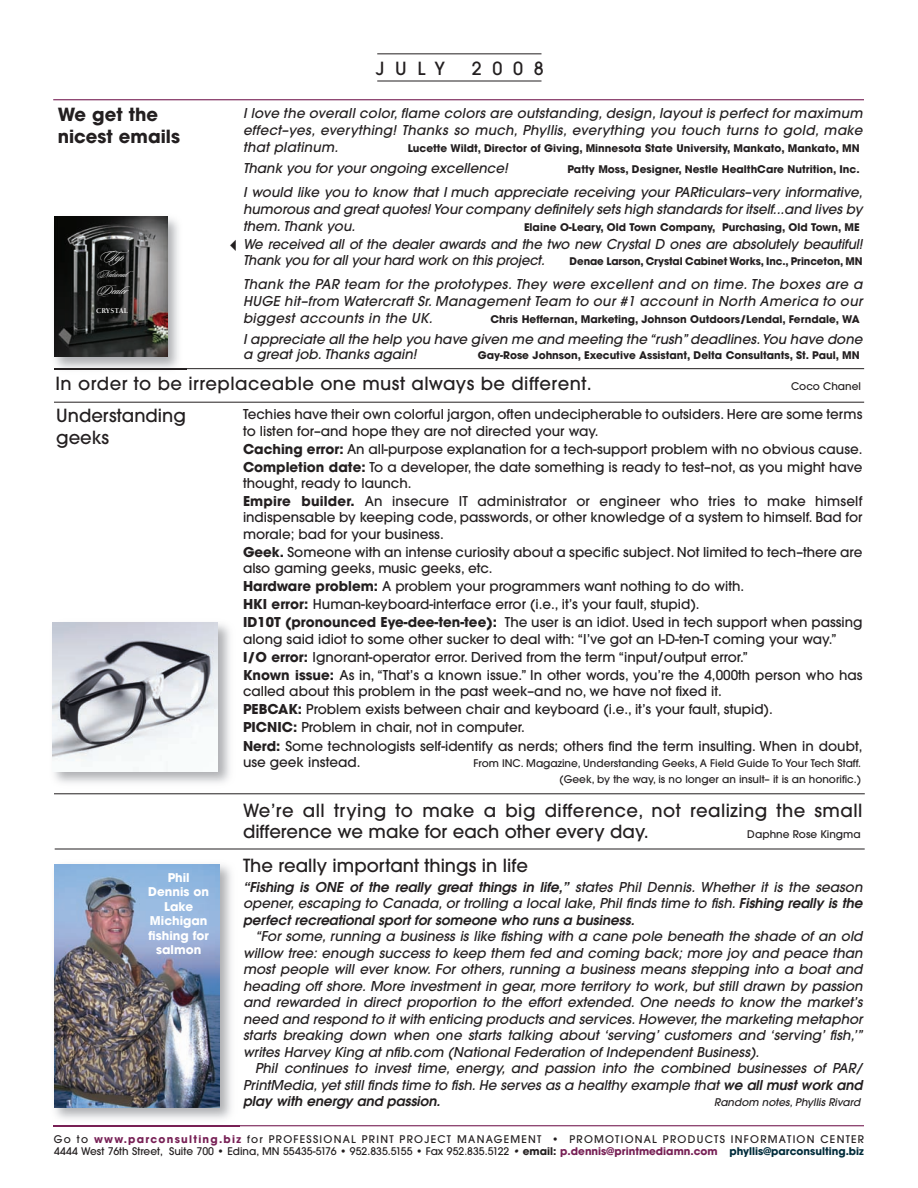
<style>
.page{position:relative;width:918px;height:1188px;background:#fff}
.page>*{position:absolute;margin:0;border:0;box-sizing:border-box;transform-origin:0 0}
.t1{font:500 18px/21.6px "Avant Garde";letter-spacing:.02em;color:#231f20}
.t2{font:500 18px/21.6px "Avant Garde";color:#231f20}
.t3{font:700 18px/21.6px "Avant Garde";color:#231f20}
.t4{font:15px "Sloop Script Two";color:#fff}
.t5{font:italic 500 13.5px/16.5px "Avant Garde";color:#231f20;text-align:justify}
.t6{font:500 13.5px/18.1px "Avant Garde";color:#231f20}
.t7{font:italic 600 13.5px/16.5px "Avant Garde";color:#231f20;text-align:justify}
.t8{font:13.5px "Sloop Script Two";color:#fff}
.t9{font:700 12px/14.4px "Avant Garde";color:#fff;text-align:center}
.t10{font:700 10.5px "Avant Garde";color:#231f20}
.t11{font:500 10.5px/12px "Avant Garde";letter-spacing:.12em;color:#231f20}
.t12{font:500 10.5px/15.9px "Avant Garde";color:#231f20;text-align:right}
.t13{font:italic 500 10.5px "Avant Garde";color:#231f20}
.t14{font:10.5px "Sloop Script Two";color:#fff}
.t15{font:700 7.5px "Berkeley";color:#fff}
.s1{font-weight:700}
.s2{font-weight:500}
.s3{font-weight:600}
.s4{font-weight:700;color:#772055}
.s5{font-weight:400;font-style:italic}
.s6{font-weight:700;color:#002c3b}
</style>
<div class="page">
<hr style="left:54px;top:793px;width:811px;height:1px;background:#231f20">
<hr style="left:53px;top:1125px;width:811px;height:1px;background:#772055">
<hr style="left:53px;top:99px;width:811px;height:1px;background:#772055">
<hr style="left:377px;top:53px;width:165px;height:1px;background:#231f20">
<hr style="left:377px;top:81px;width:165px;height:1px;background:#231f20">
<hr style="left:54px;top:368px;width:810px;height:1px;background:#231f20">
<hr style="left:54px;top:402px;width:810px;height:1px;background:#231f20">
<hr style="left:55px;top:849px;width:810px;height:1px;background:#231f20">
<img style="left:54px;top:865px;width:177px;height:254px">
<img style="left:54px;top:864px;width:166px;height:243px">
<img style="left:54px;top:216px;width:133px;height:154px">
<img style="left:54px;top:368px;width:133px;height:1px">
<img style="left:54px;top:216px;width:113px;height:140px">
<img style="left:53px;top:623px;width:165px;height:148px">
<h1 class="t3" style="left:58px;top:106px;width:124px">We get the nicest emails</h1>
<p class="t4" style="left:100px;top:247px;width:37px">To p</p>
<p class="t14" style="left:97px;top:267px;width:39px">National</p>
<p class="t8" style="left:97px;top:281px;width:35px">Dealer</p>
<p class="t15" style="left:96px;top:308px;width:33px">CRYSTAL</p>
<h1 class="t1" style="left:376px;top:59px;width:71px">JULY</h1>
<h1 class="t1" style="left:472px;top:59px;width:73px">2008</h1>
<p class="t5" style="left:243px;top:106px;width:621px;line-height:17.2px">I love the overall color, flame colors are outstanding, design, layout is perfect for maximum effect–yes, everything! Thanks so much, Phyllis, everything you touch turns to gold, make that platinum.</p>
<p class="t10" style="left:408px;top:145px;width:453px">Lucette Wildt, Director of Giving, Minnesota State University, Mankato, Mankato, MN</p>
<p class="t5" style="left:243px;top:161px;width:266px">Thank you for your ongoing excellence!</p>
<p class="t10" style="left:568px;top:166px;width:294px">Patty Moss, Designer, Nestle HealthCare Nutrition, Inc.</p>
<p class="t5" style="left:243px;top:184px;width:621px;line-height:17.2px">I would like you to know that I much appreciate receiving your PARticulars–very informative, humorous and great quotes! Your company definitely sets high standards for itself...and lives by them. Thank you.</p>
<p class="t10" style="left:524px;top:223px;width:337px">Elaine O-Leary, Old Town Company, Purchasing, Old Town, ME</p>
<p class="t5" style="left:243px;top:237px;width:621px">We received all of the dealer awards and the two new Crystal D ones are absolutely beautiful!<br>Thank you for all your hard work on this project.</p>
<p class="t10" style="left:570px;top:258px;width:294px">Denae Larson, Crystal Cabinet Works, Inc., Princeton, MN</p>
<p class="t5" style="left:243px;top:276px;width:621px;line-height:17.2px">Thank the PAR team for the prototypes. They were excellent and on time. The boxes are a HUGE hit–from Watercraft Sr. Management Team to our #1 account in North America to our biggest accounts in the UK.</p>
<p class="t10" style="left:491px;top:315px;width:371px">Chris Heffernan, Marketing, Johnson Outdoors/Lendal, Ferndale, WA</p>
<p class="t5" style="left:243px;top:333px;width:621px;line-height:15px">I appreciate all the help you have given me and meeting the “rush” deadlines. You have done a great job. Thanks again!</p>
<p class="t10" style="left:478px;top:351px;width:383px">Gay-Rose Johnson, Executive Assistant, Delta Consultants, St. Paul, MN</p>
<h1 class="t1" style="left:56px;top:375px;width:538px">In order to be irreplaceable one must always be different.</h1>
<p class="t12" style="left:791px;top:380px;width:71px">Coco Chanel</p>
<h1 class="t2" style="left:56px;top:406px;width:131px">Understanding geeks</h1>
<p class="t9" style="left:148px;top:872px;width:62px">Phil<br>Dennis on<br>Lake<br>Michigan fishing for salmon</p>
<p class="t6" style="left:243px;top:408px;width:621px;line-height:16.2px">Techies have their own colorful jargon, often undecipherable to outsiders. Here are some terms to listen for–and hope they are not directed your way.</p>
<p class="t6" style="left:243px;top:441px;width:621px"><span class="s1">Caching error:</span> An all-purpose explanation for a tech-support problem with no obvious cause.<br><span class="s1">Completion date:</span> To a developer, the date something is ready to test–not, as you might have</p>
<p class="t6" style="left:243px;top:475px;width:621px">thought, ready to launch.<br><span class="s1">Empire builder.</span> An insecure IT administrator or engineer who tries to make himself</p>
<p class="t6" style="left:243px;top:511px;width:621px;line-height:16.2px">indispensable by keeping code, passwords, or other knowledge of a system to himself. Bad for morale; bad for your business.</p>
<p class="t6" style="left:243px;top:545px;width:621px;line-height:16.2px"><span class="s1">Geek.</span> Someone with an intense curiosity about a specific subject. Not limited to tech–there are also gaming geeks, music geeks, etc.</p>
<p class="t6" style="left:243px;top:578px;width:621px"><span class="s1">Hardware problem:</span> A problem your programmers want nothing to do with.<br><span class="s1">HKI error:</span> Human-keyboard-interface error (i.e., it’s your fault, stupid).<br><span class="s1">ID10T (pronounced Eye-dee-ten-tee):</span> The user is an idiot. Used in tech support when passing</p>
<p class="t6" style="left:243px;top:631px;width:621px">along said idiot to some other sucker to deal with: “I’ve got an I-D-ten-T coming your way.”<br><span class="s1">I/O error:</span> Ignorant-operator error. Derived from the term “input/output error.”<br><span class="s1">Known issue:</span> As in, “That’s a known issue.” In other words, you’re the 4,000th person who has</p>
<p class="t6" style="left:243px;top:683px;width:621px">called about this problem in the past week–and no, we have not fixed it.<br><span class="s1">PEBCAK:</span> Problem exists between chair and keyboard (i.e., it’s your fault, stupid).<br><span class="s1">PICNIC:</span> Problem in chair, not in computer.<br><span class="s1">Nerd:</span> Some technologists self-identify as nerds; others find the term insulting. When in doubt,</p>
<p class="t6" style="left:243px;top:754px;width:119px">use geek instead.</p>
<p class="t12" style="left:474px;top:756px;width:389px">From INC. Magazine, Understanding Geeks, A Field Guide To Your Tech Staff. (Geek, by the way, is no longer an insult– it is an honorific.)</p>
<h1 class="t1" style="left:243px;top:801px;width:621px">We’re all trying to make a big difference, not realizing the small difference we make for each other every day.</h1>
<p class="t12" style="left:747px;top:827px;width:115px">Daphne Rose Kingma</p>
<h1 class="t2" style="left:243px;top:856px;width:286px">The really important things in life</h1>
<p class="t7" style="left:243px;top:880px;width:621px">“Fishing is ONE of the really great things in life,” <span class="s2">states Phil Dennis. Whether it is the season opener, escaping to Canada, or trolling a local lake, Phil finds time to fish.</span> Fishing really is the perfect recreational sport for someone who runs a business.</p>
<p class="t5" style="left:243px;top:929px;width:621px;text-indent:12px">“For some, running a business is like fishing with a cane pole beneath the shade of an old willow tree: enough success to keep them fed and coming back; more joy and peace than most people will ever know. For others, running a business means stepping into a boat and heading off shore. More investment in gear, more territory to work, but still drawn by passion and rewarded in direct proportion to the effort extended. One needs to know the market’s need and respond to it with enticing products and services. However, the marketing metaphor starts breaking down when one starts talking about ‘serving’ customers and ‘serving’ fish,’” writes Harvey King at nfib.com (National Federation of Independent Business).</p>
<p class="t5" style="left:243px;top:1061px;width:621px;text-indent:12px">Phil continues to invest time, energy, and passion into the combined businesses of PAR/ PrintMedia, yet still finds time to fish. He serves as a healthy example that <span class="s3">we all must work and play with energy and passion.</span></p>
<p class="t13" style="left:714px;top:1098px;width:148px">Random notes, Phyllis Rivard</p>
<p class="t11" style="left:54px;top:1134px;width:812px">Go to <span class="s4">www.parconsulting.biz</span> for PROFESSIONAL PRINT PROJECT MANAGEMENT • PROMOTIONAL PRODUCTS INFORMATION CENTER<br>4444 West 76th Street, Suite 700 • Edina, MN 55435-5176 • 952.835.5155 • Fax 952.835.5122 <span class="s5">•</span> <span class="s1">email:</span> <span class="s4">p.dennis@printmediamn.com</span> <span class="s6">phyllis@parconsulting.biz</span></p>
</div>
